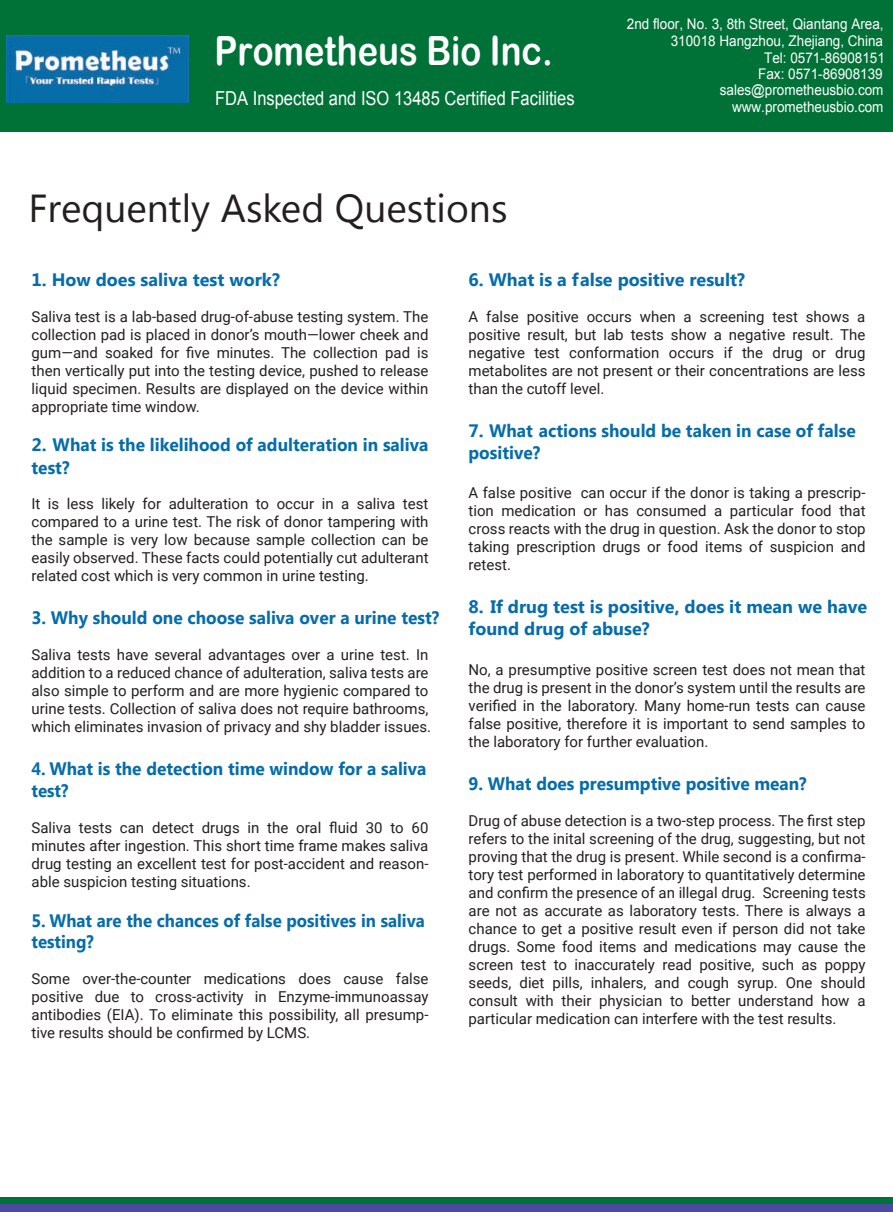
<style>
.page{position:relative;width:893px;height:1212px;background:#fff}
.page>*{position:absolute;margin:0;border:0;box-sizing:border-box;transform-origin:0 0}
.t1{font:40.35px "Arial Rounded MT Bold";color:#fff;scale:.86 1}
.t2{font:39px "Microsoft New Tai Lue";color:#241f1f}
.t3{font:19.35px "Arial";color:#fff;scale:.86 1}
.t4{font:700 18px/21.6px "Microsoft New Tai Lue";color:#066daa}
.t5{font:700 18px/21.6px "Microsoft New Tai Lue";color:#066daa;scale:.94 1}
.t6{font:700 18px "Microsoft New Tai Lue";color:#066daa;scale:.96 1}
.t7{font:15px/18px "Roboto";color:#241f1f;text-align:justify}
.t8{font:14.7px/17px "Arial";color:#fff;text-align:right;scale:.92 1}
</style>
<div class="page">
<div style="left:0;top:0;width:893px;height:131px;background:#007238"></div>
<div style="left:0;top:1202px;width:893px;height:10px;background:#4b4aa0"></div>
<div style="left:0;top:1197px;width:893px;height:6px;background:#007238"></div>
<img style="left:7px;top:36px;width:181px;height:66px">
<h1 class="t1" style="left:215px;top:28px;width:395px">Prometheus Bio Inc.</h1>
<p class="t3" style="left:215px;top:91px;width:420px">FDA Inspected and ISO 13485 Certified Facilities</p>
<h2 class="t2" style="left:28px;top:193px;width:481px">Frequently Asked Questions</h2>
<p class="t8" style="left:627px;top:17px;width:282px">2nd floor, No. 3, 8th Street, Qiantang Area,<br>310018 Hangzhou, Zhejiang, China<br>Tel: 0571-86908151</p>
<p class="t8" style="left:720px;top:67px;width:180px;line-height:16.4px">Fax: 0571-86908139 sales@prometheusbio.com www.prometheusbio.com</p>
<p class="t4" style="left:32px;top:270px;width:250px">1. How does saliva test work?</p>
<p class="t7" style="left:32px;top:308px;width:399px">Saliva test is a lab-based drug-of-abuse testing system. The collection pad is placed in donor’s mouth—lower cheek and gum—and soaked for five minutes. The collection pad is then vertically put into the testing device, pushed to release liquid specimen. Results are displayed on the device within appropriate time window.</p>
<p class="t4" style="left:32px;top:436px;width:398px">2. What is the likelihood of adulteration in saliva</p>
<p class="t6" style="left:32px;top:460px;width:41px">test?</p>
<p class="t7" style="left:32px;top:496px;width:399px">It is less likely for adulteration to occur in a saliva test compared to a urine test. The risk of donor tampering with the sample is very low because sample collection can be easily observed. These facts could potentially cut adulterant related cost which is very common in urine testing.</p>
<p class="t6" style="left:32px;top:611px;width:426px">3. Why should one choose saliva over a urine test?</p>
<p class="t7" style="left:31px;top:647px;width:401px;text-align:left">Saliva tests have several advantages over a urine test. In addition to a reduced chance of adulteration, saliva tests are also simple to perform and are more hygienic compared to urine tests. Collection of saliva does not require bathrooms, which eliminates invasion of privacy and shy bladder issues.</p>
<p class="t5" style="left:32px;top:760px;width:422px">4. What is the detection time window for a saliva test?</p>
<p class="t7" style="left:32px;top:820px;width:399px">Saliva tests can detect drugs in the oral fluid 30 to 60 minutes after ingestion. This short time frame makes saliva drug testing an excellent test for post-accident and reason&shy;able suspicion testing situations.</p>
<p class="t5" style="left:32px;top:911px;width:420px">5. What are the chances of false positives in saliva testing?</p>
<p class="t7" style="left:32px;top:971px;width:399px">Some over-the-counter medications does cause false positive due to cross-activity in Enzyme-immunoassay antibodies (EIA). To eliminate this possibility, all presump&shy;tive results should be confirmed by LCMS.</p>
<p class="t4" style="left:469px;top:270px;width:278px">6. What is a false positive result?</p>
<p class="t7" style="left:468px;top:308px;width:398px">A false positive occurs when a screening test shows a positive result, but lab tests show a negative result. The negative test conformation occurs if the drug or drug metabolites are not present or their concentrations are less than the cutoff level.</p>
<p class="t4" style="left:469px;top:421px;width:389px">7. What actions should be taken in case of false positive?</p>
<p class="t7" style="left:469px;top:485px;width:399px">A false positive can occur if the donor is taking a prescrip&shy;tion medication or has consumed a particular food that cross reacts with the drug in question. Ask the donor to stop taking prescription drugs or food items of suspicion and retest.</p>
<p class="t4" style="left:468px;top:598px;width:400px">8. If drug test is positive, does it mean we have found drug of abuse?</p>
<p class="t7" style="left:468px;top:661px;width:399px">No, a presumptive positive screen test does not mean that the drug is present in the donor’s system until the results are verified in the laboratory. Many home-run tests can cause false positive, therefore it is important to send samples to the laboratory for further evaluation.</p>
<p class="t6" style="left:469px;top:776px;width:354px">9. What does presumptive positive mean?</p>
<p class="t7" style="left:469px;top:812px;width:399px">Drug of abuse detection is a two-step process. The first step refers to the inital screening of the drug, suggesting, but not proving that the drug is present. While second is a confirma&shy;tory test performed in laboratory to quantitatively determine and confirm the presence of an illegal drug. Screening tests are not as accurate as laboratory tests. There is always a chance to get a positive result even if person did not take drugs. Some food items and medications may cause the screen test to inaccurately read positive, such as poppy seeds, diet pills, inhalers, and cough syrup. One should consult with their physician to better understand how a particular medication can interfere with the test results.</p>
</div>
